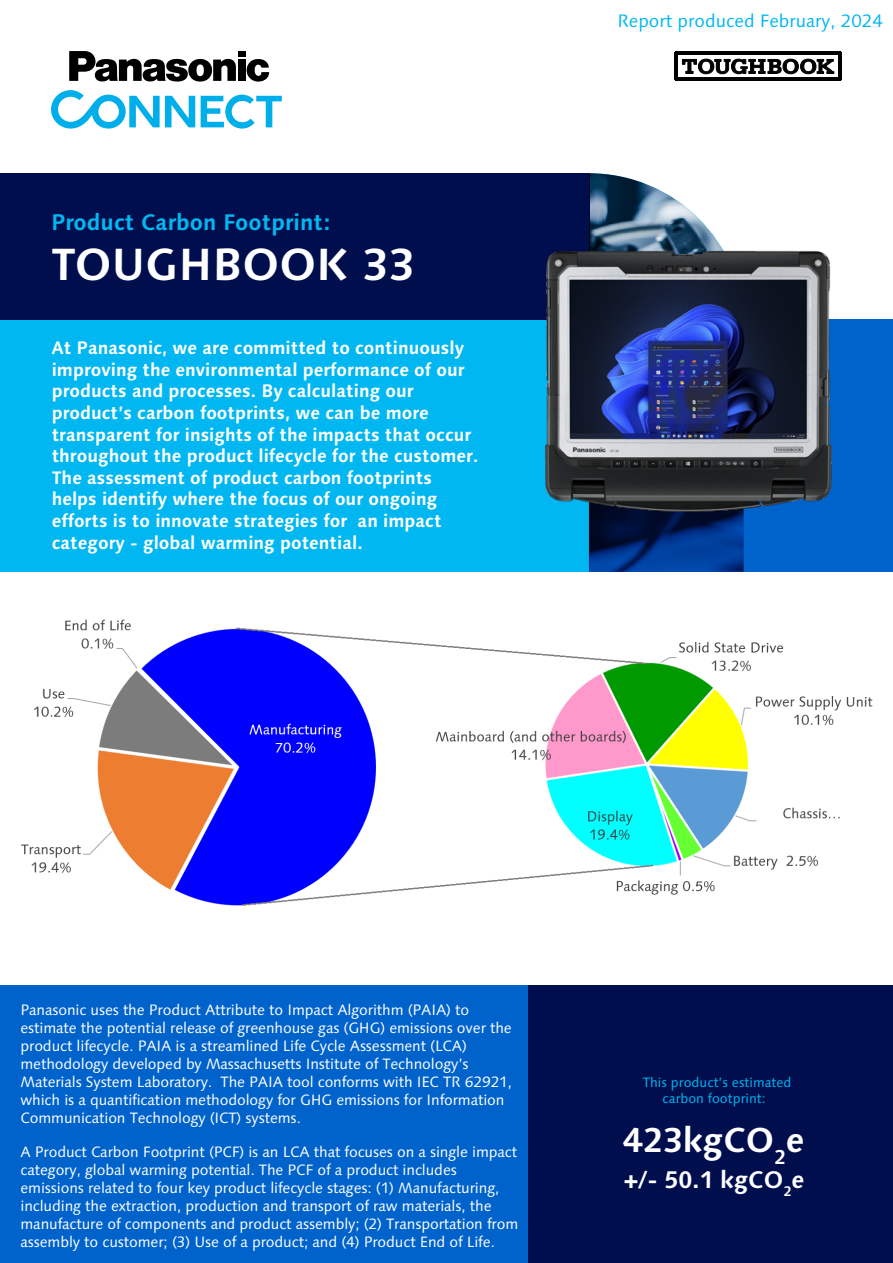
<style>
.page{position:relative;width:893px;height:1263px;background:#fff}
.page>*{position:absolute;margin:0;border:0;box-sizing:border-box;transform-origin:0 0}
.t1{font:700 45px "Syntax Next LT Pro";color:#fff}
.t2{font:700 34.65px "Syntax Next LT Pro";color:#fff}
.t3{font:700 24px "Syntax Next LT Pro";color:#fff}
.t4{font:700 22.5px "Syntax Next LT Pro";color:#00b7f1}
.t5{font:700 18px/21.6px "Syntax Next LT Pro";color:#fff}
.t6{font:18px "Syntax Next LT Pro";color:#00b7f0}
.t7{font:15px/18px "Syntax Next LT Pro";letter-spacing:-.01em;color:#fff}
.t8{font:13.5px/16.2px "Syntax Next LT Pro";color:#00b7f1;text-align:center}
</style>
<div class="page">
<div style="left:590px;top:320px;width:303px;height:252px;background:#0063cc"></div>
<div style="left:0;top:173px;width:590px;height:147px;background:#000e4e"></div>
<div style="left:0;top:320px;width:590px;height:252px;background:#00b7f1"></div>
<div style="left:238px;top:51px;width:8px;height:6px;background:#000"></div>
<svg style="left:246px;top:59px;width:23px;height:23px"></svg>
<div style="left:238px;top:60px;width:8px;height:21px;background:#000"></div>
<svg style="left:69px;top:51px;width:167px;height:31px"></svg>
<svg style="left:201px;top:95px;width:81px;height:34px"></svg>
<svg style="left:51px;top:90px;width:144px;height:39px"></svg>
<img style="left:589px;top:173px;width:155px;height:399px">
<img style="left:545px;top:239px;width:339px;height:291px">
<svg style="left:675px;top:51px;width:167px;height:30px"></svg>
<div style="left:0;top:986px;width:527px;height:277px;background:#0063cc"></div>
<div style="left:528px;top:985px;width:365px;height:278px;background:#000e4e"></div>
<img style="left:21px;top:619px;width:852px;height:287px">
<h3 class="t4" style="left:51px;top:208px;width:281px">Product Carbon Footprint:</h3>
<h1 class="t1" style="left:51px;top:236px;width:365px">TOUGHBOOK 33</h1>
<p class="t5" style="left:52px;top:337px;width:428px">At Panasonic, we are committed to continuously improving the environmental performance of our products and processes. By calculating our product’s carbon footprints, we can be more transparent for insights of the impacts that occur throughout the product lifecycle for the customer.<br>The assessment of product carbon footprints helps identify where the focus of our ongoing efforts is to innovate strategies for an impact category - global warming potential.</p>
<p class="t6" style="left:617px;top:9px;width:267px">Report produced February, 2024</p>
<p class="t7" style="left:20px;top:1001px;width:493px">Panasonic uses the Product Attribute to Impact Algorithm (PAIA) to estimate the potential release of greenhouse gas (GHG) emissions over the product lifecycle. PAIA is a streamlined Life Cycle Assessment (LCA) methodology developed by Massachusetts Institute of Technology’s Materials System Laboratory. The PAIA tool conforms with IEC TR 62921, which is a quantification methodology for GHG emissions for Information Communication Technology (ICT) systems.</p>
<p class="t7" style="left:20px;top:1143px;width:499px">A Product Carbon Footprint (PCF) is an LCA that focuses on a single impact category, global warming potential. The PCF of a product includes emissions related to four key product lifecycle stages: (1) Manufacturing, including the extraction, production and transport of raw materials, the manufacture of components and product assembly; (2) Transportation from assembly to customer; (3) Use of a product; and (4) Product End of Life.</p>
<p class="t8" style="left:643px;top:1074px;width:150px">This product’s estimated carbon footprint:</p>
<h2 class="t2" style="left:623px;top:1118px;width:183px">423kgCO<sub>2</sub>e</h2>
<h3 class="t3" style="left:624px;top:1164px;width:182px">+/- 50.1 kgCO<sub>2</sub>e</h3>
</div>
